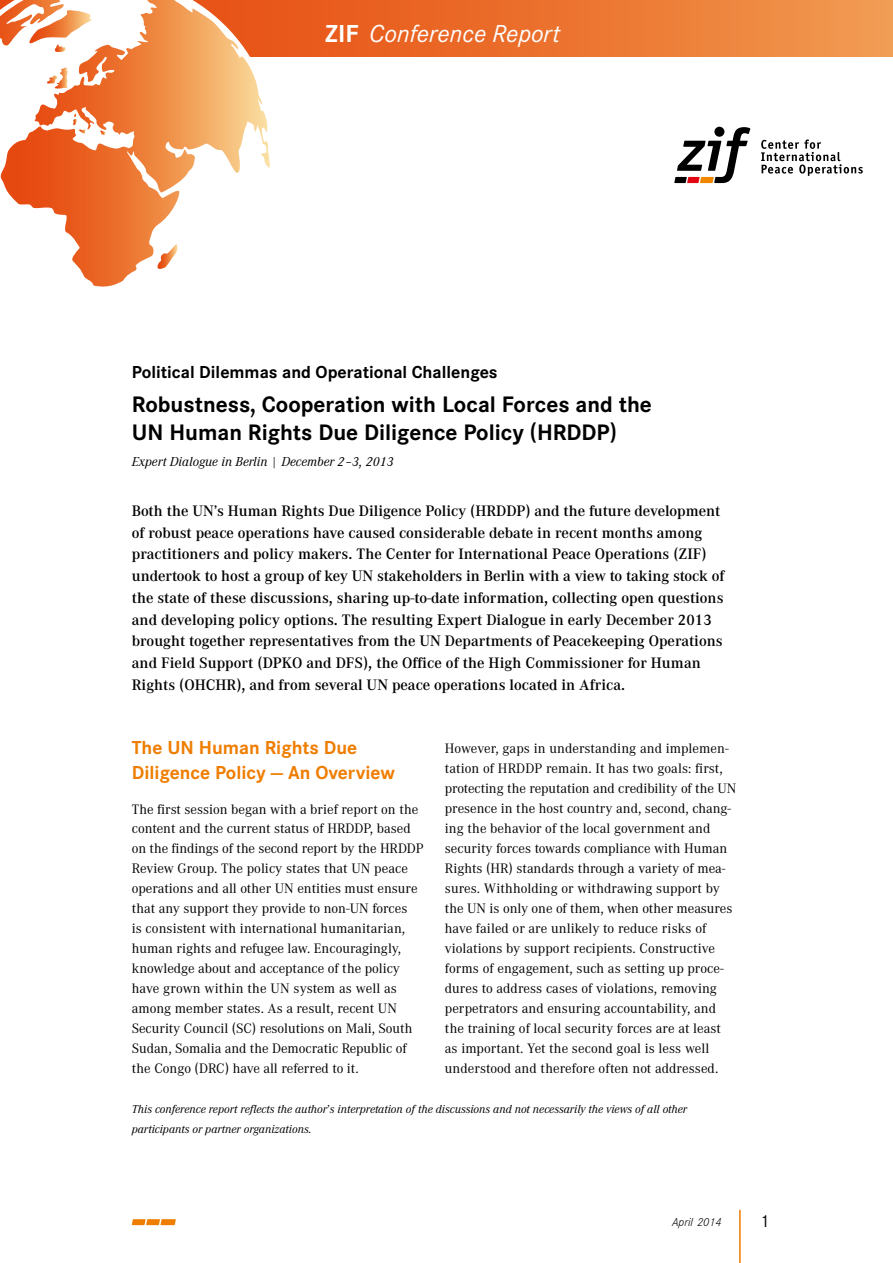
<style>
.page{position:relative;width:893px;height:1263px;background:#fff}
.page>*{position:absolute;margin:0;border:0;box-sizing:border-box;transform-origin:0 0}
.t1{font:italic 25.5px "Corporate S";color:#fff}
.t2{font:700 23.25px/27.8px "Corporate S";color:#000}
.t3{font:700 19.5px/25.5px "Corporate S";color:#ef7d00}
.t4{font:700 18px "Corporate S";color:#000}
.t5{font:18px "Corporate S";color:#000}
.t6{font:600 15.75px/21.8px "Corporate A";color:#000}
.t7{font:14.25px/20px "Corporate A";color:#000}
.t8{font:italic 13.5px "Corporate A";color:#000}
.t9{font:italic 12px/20px "Corporate A";color:#000}
.t10{font:italic 300 12px "Corporate S";color:#000}
.s1{font-weight:700;font-style:normal}
.s2{font-style:normal}
</style>
<div class="page">
<svg style="left:275px;top:0;width:618px;height:57px;background:#ec7733"></svg>
<svg style="left:132px;top:1219px;width:44px;height:6px"></svg>
<hr style="left:739px;top:1210px;width:2px;height:53px;background:#ef7d00">
<svg style="left:761px;top:140px;width:102px;height:36px"></svg>
<svg style="left:674px;top:127px;width:76px;height:56px"></svg>
<svg style="left:0;top:0;width:275px;height:287px"></svg>
<svg style="left:0;top:0;width:157px;height:136px"></svg>
<svg style="left:157px;top:244px;width:22px;height:25px"></svg>
<h1 class="t1" style="left:325px;top:17px;width:236px"><span class="s1">ZIF</span> Conference Report</h1>
<p class="t4" style="left:132px;top:360px;width:367px">Political Dilemmas and Operational Challenges</p>
<h2 class="t2" style="left:132px;top:390px;width:522px">Robustness, Cooperation with Local Forces and the<br>UN Human Rights Due Diligence Policy (HRDDP)</h2>
<p class="t8" style="left:132px;top:452px;width:263px">Expert Dialogue in Berlin | December 2–3, 2013</p>
<p class="t6" style="left:132px;top:499px;width:594px">Both the UN’s Human Rights Due Diligence Policy (HRDDP) and the future development of robust peace operations have caused considerable debate in recent months among practitioners and policy makers. The Center for International Peace Operations (ZIF) undertook to host a group of key UN stakeholders in Berlin with a view to taking stock of the state of these discussions, sharing up-to-date information, collecting open questions and developing policy options. The resulting Expert Dialogue in early December 2013 brought together representatives from the UN Departments of Peacekeeping Operations and Field Support (DPKO and DFS), the Office of the High Commissioner for Human Rights (OHCHR), and from several UN peace operations located in Africa.</p>
<h3 class="t3" style="left:132px;top:734px;width:265px">The UN Human Rights Due<br>Diligence Policy — An Overview</h3>
<p class="t7" style="left:132px;top:798px;width:293px">The first session began with a brief report on the content and the current status of HRDDP, based on the findings of the second report by the HRDDP Review Group. The policy states that UN peace operations and all other UN entities must ensure that any support they provide to non-UN forces<br>is consistent with international humanitarian, human rights and refugee law. Encouragingly, knowledge about and acceptance of the policy have grown within the UN system as well as among member states. As a result, recent UN Security Council (SC) resolutions on Mali, South Sudan, Somalia and the Democratic Republic of the Congo (DRC) have all referred to it.</p>
<p class="t7" style="left:445px;top:738px;width:293px">However, gaps in understanding and implemen&shy;tation of HRDDP remain. It has two goals: first, protecting the reputation and credibility of the UN presence in the host country and, second, chang&shy;ing the behavior of the local government and security forces towards compliance with Human Rights (HR) standards through a variety of mea&shy;sures. Withholding or withdrawing support by the UN is only one of them, when other measures have failed or are unlikely to reduce risks of violations by support recipients. Constructive forms of engagement, such as setting up proce&shy;dures to address cases of violations, removing perpetrators and ensuring accountability, and the training of local security forces are at least as important. Yet the second goal is less well understood and therefore often not addressed.</p>
<p class="t9" style="left:132px;top:1099px;width:557px">This conference report reflects the author<span class="s2">’</span>s interpretation of the discussions and not necessarily the views of all other participants or partner organizations.</p>
<p class="t10" style="left:672px;top:1215px;width:51px">April 2014</p>
<p class="t5" style="left:760px;top:1209px;width:11px">1</p>
</div>
